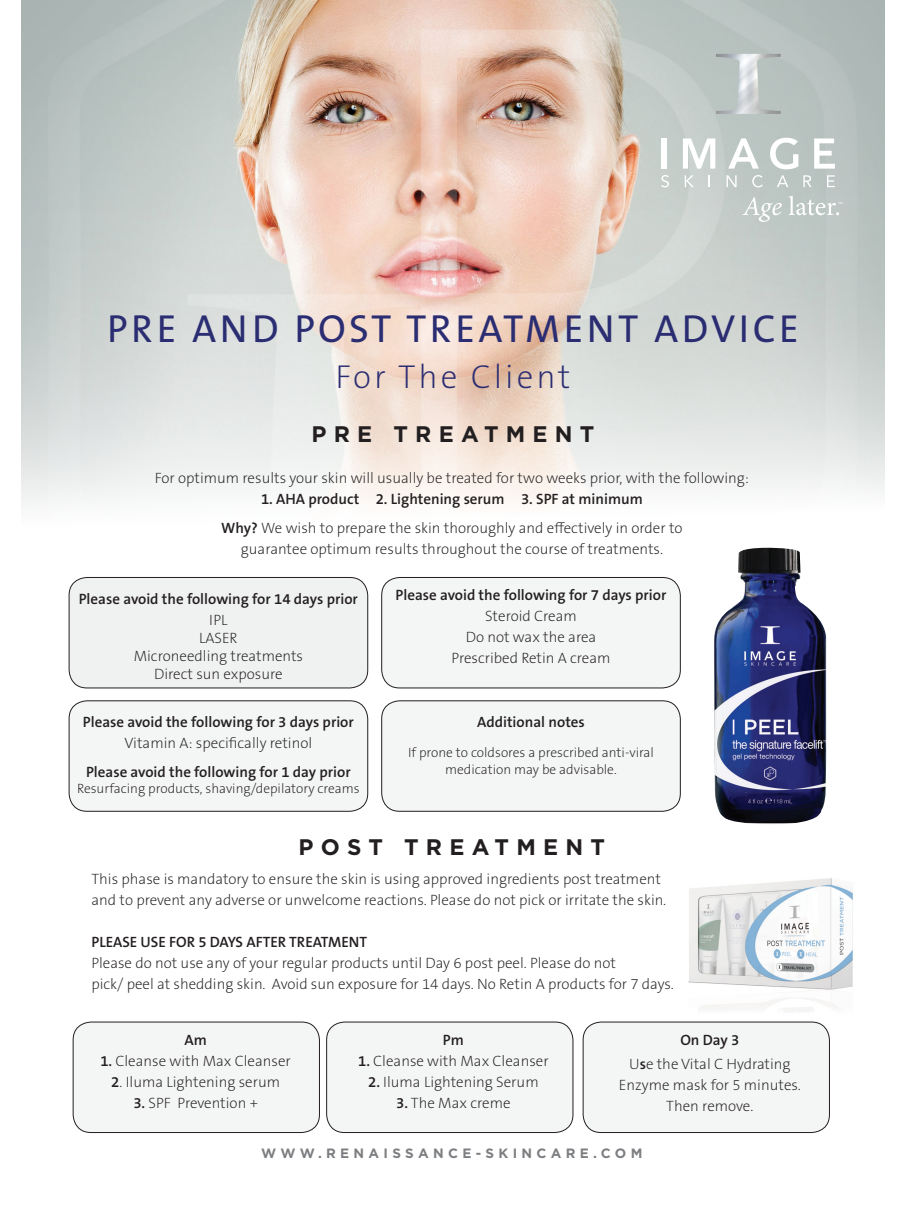
<style>
.page{position:relative;width:906px;height:1212px;background:#fff}
.page>*{position:absolute;margin:0;border:0;box-sizing:border-box;transform-origin:0 0}
.t1{font:39.3px "The Sans B Plus W5 Plain";letter-spacing:.09em;color:#2b2d72}
.t2{font:200 33.3px "The Sans B Plus W2";letter-spacing:.09em;color:#2b2d72}
.t3{font:700 22.5px "Gotham Pro";letter-spacing:.32em;color:#231f20}
.t4{font:200 15px "The Sans B Plus W2";color:#231f20}
.t5{font:600 15px "The Sans B Plus W6";color:#231f20}
.t6{font:200 13.5px "The Sans B Plus W2";color:#231f20}
.t7{font:700 13.5px "Gotham Pro";letter-spacing:.32em;color:#7c7e81}
.s1{font-family:"The Sans B Plus W6";font-weight:600}
</style>
<div class="page">
<div style="left:69px;top:577px;width:299px;height:111px;background:#f0f2f1;border-radius:18px"></div>
<div style="left:69px;top:577px;width:299px;height:111px;border:1px solid #231f20;border-radius:18px"></div>
<div style="left:73px;top:1022px;width:246px;height:110px;background:#f4f5f5;border-radius:18px"></div>
<div style="left:73px;top:1022px;width:247px;height:111px;border:1px solid #231f20;border-radius:18px"></div>
<div style="left:327px;top:1022px;width:246px;height:110px;background:#f4f5f5;border-radius:18px"></div>
<div style="left:326px;top:1022px;width:247px;height:111px;border:1px solid #231f20;border-radius:18px"></div>
<div style="left:583px;top:1022px;width:246px;height:110px;background:#f4f5f5;border-radius:18px"></div>
<div style="left:583px;top:1022px;width:246px;height:111px;border:1px solid #231f20;border-radius:18px"></div>
<div style="left:69px;top:701px;width:299px;height:110px;background:#f4f5f5;border-radius:18px"></div>
<div style="left:69px;top:701px;width:299px;height:110px;border:1px solid #231f20;border-radius:18px"></div>
<div style="left:382px;top:701px;width:298px;height:110px;background:#f4f5f5;border-radius:18px"></div>
<div style="left:381px;top:701px;width:299px;height:110px;border:1px solid #231f20;border-radius:18px"></div>
<div style="left:382px;top:577px;width:298px;height:111px;background:#f4f5f5;border-radius:18px"></div>
<div style="left:381px;top:577px;width:299px;height:111px;border:1px solid #231f20;border-radius:18px"></div>
<img style="left:21px;top:0;width:863px;height:583px">
<div style="left:661px;top:138px;width:6px;height:31px;background:#fff"></div>
<svg style="left:683px;top:138px;width:32px;height:31px"></svg>
<svg style="left:728px;top:138px;width:31px;height:31px"></svg>
<svg style="left:770px;top:138px;width:28px;height:31px"></svg>
<svg style="left:814px;top:138px;width:21px;height:31px"></svg>
<svg style="left:661px;top:175px;width:8px;height:12px"></svg>
<svg style="left:684px;top:175px;width:10px;height:12px"></svg>
<svg style="left:708px;top:175px;width:2px;height:12px"></svg>
<svg style="left:726px;top:175px;width:10px;height:12px"></svg>
<svg style="left:752px;top:175px;width:11px;height:12px"></svg>
<svg style="left:777px;top:175px;width:11px;height:12px"></svg>
<svg style="left:803px;top:175px;width:8px;height:12px"></svg>
<svg style="left:827px;top:175px;width:8px;height:12px"></svg>
<svg style="left:742px;top:197px;width:40px;height:25px"></svg>
<svg style="left:788px;top:196px;width:54px;height:19px"></svg>
<img style="left:716px;top:54px;width:64px;height:60px">
<img style="left:713px;top:548px;width:113px;height:276px">
<img style="left:688px;top:878px;width:165px;height:134px">
<p class="t1" style="left:107px;top:303px;width:693px">PRE AND POST TREATMENT ADVICE</p>
<p class="t2" style="left:335px;top:355px;width:237px">For The Client</p>
<p class="t3" style="left:311px;top:421px;width:284px">PRE TREATMENT</p>
<p class="t4" style="left:155px;top:468px;width:596px">For optimum results your skin will usually be treated for two weeks prior, with the following:</p>
<p class="t5" style="left:261px;top:489px;width:383px">1. AHA product 2. Lightening serum 3. SPF at minimum</p>
<p class="t4" style="left:221px;top:518px;width:463px"><span class="s1">Why?</span> We wish to prepare the skin thoroughly and effectively in order to</p>
<p class="t4" style="left:241px;top:539px;width:424px">guarantee optimum results throughout the course of treatments.</p>
<p class="t5" style="left:79px;top:589px;width:281px">Please avoid the following for 14 days prior</p>
<p class="t4" style="left:209px;top:610px;width:20px">IPL</p>
<p class="t4" style="left:199px;top:628px;width:40px">LASER</p>
<p class="t4" style="left:134px;top:646px;width:171px">Microneedling treatments</p>
<p class="t4" style="left:154px;top:664px;width:130px">Direct sun exposure</p>
<p class="t5" style="left:83px;top:713px;width:272px">Please avoid the following for 3 days prior</p>
<p class="t4" style="left:125px;top:734px;width:189px">Vitamin A: specifically retinol</p>
<p class="t5" style="left:86px;top:762px;width:266px">Please avoid the following for 1 day prior</p>
<p class="t6" style="left:77px;top:780px;width:284px">Resurfacing products, shaving/depilatory creams</p>
<p class="t5" style="left:395px;top:585px;width:272px">Please avoid the following for 7 days prior</p>
<p class="t4" style="left:485px;top:606px;width:93px">Steroid Cream</p>
<p class="t4" style="left:465px;top:627px;width:132px">Do not wax the area</p>
<p class="t4" style="left:451px;top:648px;width:161px">Prescribed Retin A cream</p>
<p class="t5" style="left:477px;top:713px;width:109px">Additional notes</p>
<p class="t6" style="left:408px;top:744px;width:247px">If prone to coldsores a prescribed anti-viral</p>
<p class="t6" style="left:445px;top:761px;width:173px">medication may be advisable.</p>
<p class="t3" style="left:299px;top:834px;width:308px">POST TREATMENT</p>
<p class="t4" style="left:91px;top:869px;width:571px">This phase is mandatory to ensure the skin is using approved ingredients post treatment</p>
<p class="t4" style="left:91px;top:890px;width:576px">and to prevent any adverse or unwelcome reactions. Please do not pick or irritate the skin.</p>
<p class="t5" style="left:91px;top:932px;width:277px">PLEASE USE FOR 5 DAYS AFTER TREATMENT</p>
<p class="t4" style="left:91px;top:953px;width:526px">Please do not use any of your regular products until Day 6 post peel. Please do not</p>
<p class="t4" style="left:91px;top:974px;width:584px">pick/ peel at shedding skin. Avoid sun exposure for 14 days. No Retin A products for 7 days.</p>
<p class="t5" style="left:184px;top:1031px;width:24px">Am</p>
<p class="t4" style="left:100px;top:1052px;width:192px"><span class="s1">1.</span> Cleanse with Max Cleanser</p>
<p class="t4" style="left:111px;top:1073px;width:170px"><span class="s1">2</span>. Iluma Lightening serum</p>
<p class="t4" style="left:133px;top:1094px;width:126px"><span class="s1">3.</span> SPF Prevention +</p>
<p class="t5" style="left:443px;top:1031px;width:22px">Pm</p>
<p class="t4" style="left:358px;top:1052px;width:192px"><span class="s1">1.</span> Cleanse with Max Cleanser</p>
<p class="t4" style="left:368px;top:1073px;width:172px"><span class="s1">2.</span> Iluma Lightening Serum</p>
<p class="t4" style="left:396px;top:1094px;width:116px"><span class="s1">3.</span> The Max creme</p>
<p class="t5" style="left:680px;top:1031px;width:61px">On Day 3</p>
<p class="t4" style="left:629px;top:1055px;width:163px">U<span class="s1">s</span>e the Vital C Hydrating</p>
<p class="t4" style="left:619px;top:1076px;width:183px">Enzyme mask for 5 minutes.</p>
<p class="t4" style="left:666px;top:1097px;width:89px">Then remove.</p>
<p class="t7" style="left:261px;top:1146px;width:383px">WWW.RENAISSANCE-SKINCARE.COM</p>
</div>
